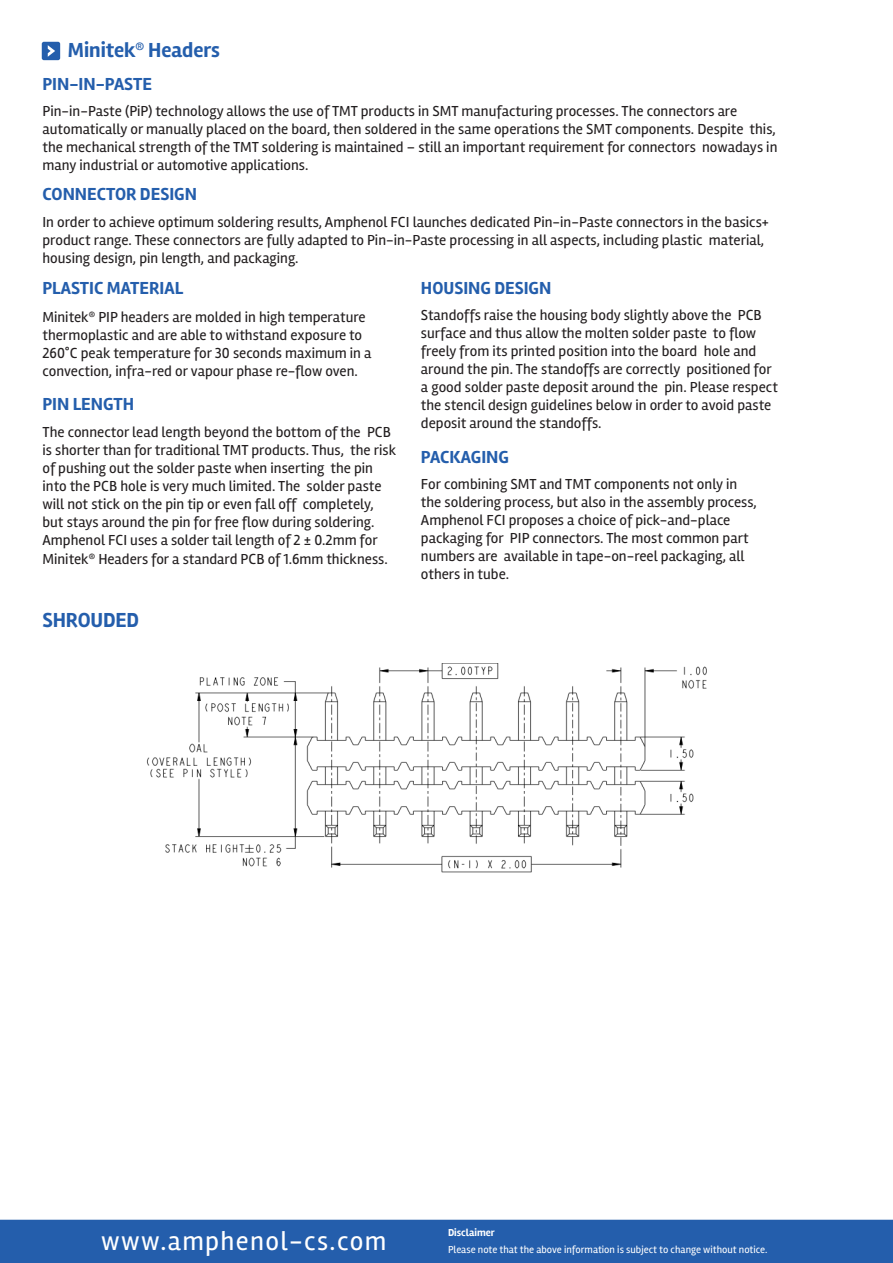
<style>
.page{position:relative;width:893px;height:1263px;background:#fff}
.page>*{position:absolute;margin:0;border:0;box-sizing:border-box;transform-origin:0 0}
.t1{font:27px "Rambla";letter-spacing:.05em;color:#fff}
.t2{font:700 21px "Rambla";letter-spacing:-.005em;color:#245eac}
.t3{font:700 18px "Rambla";color:#245eac}
.t4{font:15px/18px "Rambla";color:#231f20}
.t5{font:10.5px "Rambla";color:#fff}
.t6{font:700 10.5px "Rambla";color:#fff}
</style>
<div class="page">
<div style="left:43px;top:43px;width:16px;height:16px;background:#245eac"></div>
<div style="left:42px;top:42px;width:18px;height:18px;border:2px solid #245eac"></div>
<svg style="left:48px;top:45px;width:7px;height:12px"></svg>
<div style="left:0;top:1220px;width:893px;height:43px;background:#245eac"></div>
<img style="left:146px;top:664px;width:561px;height:209px">
<p class="t2" style="left:68px;top:38px;width:154px">Minitek<sup>®</sup> Headers</p>
<p class="t3" style="left:43px;top:73px;width:111px">PIN-IN-PASTE</p>
<p class="t4" style="left:43px;top:102px;width:736px">Pin-in-Paste (PiP) technology allows the use of TMT products in SMT manufacturing processes. The connectors are automatically or manually placed on the board, then soldered in the same operations the SMT components. Despite this, the mechanical strength of the TMT soldering is maintained – still an important requirement for connectors nowadays in many industrial or automotive applications.</p>
<p class="t3" style="left:43px;top:184px;width:156px">CONNECTOR DESIGN</p>
<p class="t4" style="left:43px;top:213px;width:728px">In order to achieve optimum soldering results, Amphenol FCI launches dedicated Pin-in-Paste connectors in the basics+ product range. These connectors are fully adapted to Pin-in-Paste processing in all aspects, including plastic material, housing design, pin length, and packaging.</p>
<p class="t3" style="left:421px;top:277px;width:132px">HOUSING DESIGN</p>
<p class="t4" style="left:421px;top:306px;width:358px">Standoffs raise the housing body slightly above the PCB surface and thus allow the molten solder paste to flow freely from its printed position into the board hole and around the pin. The standoffs are correctly positioned for a good solder paste deposit around the pin. Please respect the stencil design guidelines below in order to avoid paste deposit around the standoffs.</p>
<p class="t3" style="left:421px;top:446px;width:90px">PACKAGING</p>
<p class="t4" style="left:421px;top:475px;width:337px">For combining SMT and TMT components not only in the soldering process, but also in the assembly process, Amphenol FCI proposes a choice of pick-and-place packaging for PIP connectors. The most common part numbers are available in tape-on-reel packaging, all others in tube.</p>
<p class="t2" style="left:43px;top:608px;width:98px">SHROUDED</p>
<p class="t3" style="left:43px;top:277px;width:142px">PLASTIC MATERIAL</p>
<p class="t4" style="left:43px;top:308px;width:331px">Minitek<sup>®</sup> PIP headers are molded in high temperature thermoplastic and are able to withstand exposure to 260°C peak temperature for 30 seconds maximum in a convection, infra-red or vapour phase re-flow oven.</p>
<p class="t3" style="left:43px;top:393px;width:93px">PIN LENGTH</p>
<p class="t4" style="left:43px;top:423px;width:355px">The connector lead length beyond the bottom of the PCB is shorter than for traditional TMT products. Thus, the risk of pushing out the solder paste when inserting the pin into the PCB hole is very much limited. The solder paste will not stick on the pin tip or even fall off completely, but stays around the pin for free flow during soldering.<br>Amphenol FCI uses a solder tail length of 2 ± 0.2mm for</p>
<p class="t4" style="left:43px;top:550px;width:347px">Minitek<sup>®</sup> Headers for a standard PCB of 1.6mm thickness.</p>
<h1 class="t1" style="left:101px;top:1224px;width:287px">www.amphenol-cs.com</h1>
<p class="t6" style="left:448px;top:1227px;width:48px">Disclaimer</p>
<p class="t5" style="left:448px;top:1243px;width:321px">Please note that the above information is subject to change without notice.</p>
</div>
